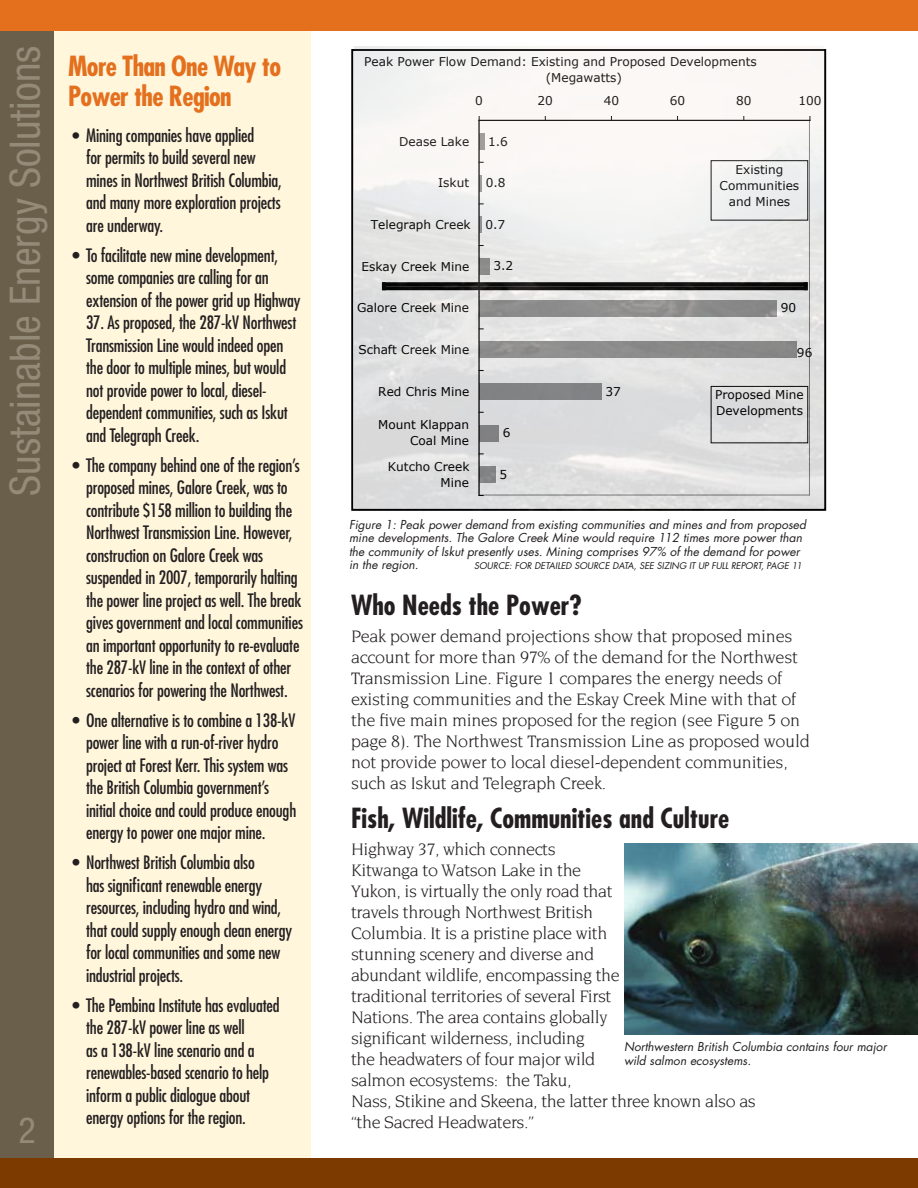
<style>
.page{position:relative;width:918px;height:1188px;background:#fff}
.page>*{position:absolute;margin:0;border:0;box-sizing:border-box;transform-origin:0 0}
.t1{font:condensed 42px "Helvetica Neue";color:#948a78}
.t2{font:700 condensed 27px "Futura";color:#231f20}
.Subhead{font:700 condensed 27px/30px "Futura";letter-spacing:-.025em;color:#e4701e}
.Subhead-2{font:condensed 18px/22.5px "Futura";letter-spacing:-.01em;color:#231f20}
.Main_Text{font:18px/21px "Novarese";letter-spacing:-.025em;color:#231f20}
.t3{font:12.15px/16.2px "Verdana";color:#000;text-align:right}
.t4{font:italic 12px/13.5px "Futura";color:#231f20}
.t5{font:italic 9px "Futura";color:#1a1818}
.s1{font-size:17.25px}
</style>
<div class="page">
<div style="left:51px;top:28px;width:259px;height:1132px;background:#fff6dc"></div>
<div style="left:0;top:28px;width:53px;height:1160px;background:#6a5f4a"></div>
<div style="left:0;top:1158px;width:918px;height:30px;background:#7c3a00"></div>
<div style="left:0;top:0;width:918px;height:31px;background:#e4701e"></div>
<img style="left:355px;top:47px;width:469px;height:464px">
<img style="left:625px;top:844px;width:293px;height:191px">
<p class="t1" style="left:1px;top:496px;width:451px;rotate:-90deg">Sustainable Energy Solutions</p>
<p class="Subhead" style="left:68px;top:50px;width:215px">More Than One Way to<br>Power the Region</p>
<p class="Subhead-2" style="left:86px;top:123px;width:197px;text-indent:-14px"><span class="s1">•</span> Mining companies have applied<br>for permits to build several new mines in Northwest British Columbia, and many more exploration projects are underway.</p>
<p class="Subhead-2" style="left:86px;top:243px;width:216px;text-indent:-14px">• To facilitate new mine development, some companies are calling for an extension of the power grid up Highway</p>
<p class="Subhead-2" style="left:86px;top:311px;width:212px">37. As proposed, the 287-kV Northwest Transmission Line would indeed open the door to multiple mines, but would not provide power to local, diesel&shy;dependent communities, such as Iskut and Telegraph Creek.</p>
<p class="Subhead-2" style="left:86px;top:453px;width:218px;text-indent:-14px">• The company behind one of the region’s proposed mines, Galore Creek, was to contribute $158 million to building the Northwest Transmission Line. However, construction on Galore Creek was suspended in 2007, temporarily halting the power line project as well. The break gives government and local communities an important opportunity to re-evaluate the 287-kV line in the context of other scenarios for powering the Northwest.</p>
<p class="Subhead-2" style="left:86px;top:708px;width:212px;text-indent:-14px">• One alternative is to combine a 138-kV power line with a run-of-river hydro project at Forest Kerr. This system was the British Columbia government’s initial choice and could produce enough energy to power one major mine.</p>
<p class="Subhead-2" style="left:86px;top:851px;width:208px;text-indent:-14px">• Northwest British Columbia also<br>has significant renewable energy resources, including hydro and wind, that could supply enough clean energy for local communities and some new industrial projects.</p>
<p class="Subhead-2" style="left:86px;top:993px;width:195px;text-indent:-14px">• The Pembina Institute has evaluated the 287-kV power line as well<br>as a 138-kV line scenario and a renewables-based scenario to help inform a public dialogue about energy options for the region.</p>
<p class="t3" style="left:546px;top:53px;width:213px;text-align:left;text-indent:-182px">Peak Power Flow Demand: Existing and Proposed Developments (Megawatts)</p>
<p class="t3" style="left:475px;top:93px;width:9px">0</p>
<p class="t3" style="left:538px;top:93px;width:17px">20</p>
<p class="t3" style="left:604px;top:93px;width:17px">40</p>
<p class="t3" style="left:670px;top:93px;width:17px">60</p>
<p class="t3" style="left:736px;top:93px;width:17px">80</p>
<p class="t3" style="left:798px;top:93px;width:25px">100</p>
<p class="t3" style="left:399px;top:133px;width:72px">Dease Lake</p>
<p class="t3" style="left:438px;top:174px;width:33px">Iskut</p>
<p class="t3" style="left:371px;top:216px;width:101px">Telegraph Creek</p>
<p class="t3" style="left:361px;top:258px;width:109px">Eskay Creek Mine</p>
<p class="t3" style="left:357px;top:299px;width:113px">Galore Creek Mine</p>
<p class="t3" style="left:358px;top:341px;width:112px">Schaft Creek Mine</p>
<p class="t3" style="left:378px;top:383px;width:93px">Red Chris Mine</p>
<p class="t3" style="left:378px;top:416px;width:92px">Mount Klappan<br>Coal Mine</p>
<p class="t3" style="left:388px;top:458px;width:83px">Kutcho Creek<br>Mine</p>
<p class="t3" style="left:488px;top:133px;width:21px">1.6</p>
<p class="t3" style="left:486px;top:174px;width:21px">0.8</p>
<p class="t3" style="left:485px;top:216px;width:21px">0.7</p>
<p class="t3" style="left:493px;top:257px;width:21px">3.2</p>
<p class="t3" style="left:503px;top:424px;width:9px">6</p>
<p class="t3" style="left:500px;top:466px;width:9px">5</p>
<p class="t3" style="left:605px;top:383px;width:17px">37</p>
<p class="t3" style="left:720px;top:161px;width:81px;text-align:center">Existing<br>Communities and Mines</p>
<p class="t3" style="left:781px;top:299px;width:17px">90</p>
<p class="t3" style="left:797px;top:344px;width:17px">96</p>
<p class="t3" style="left:715px;top:386px;width:90px;text-align:left">Proposed Mine<br>Developments</p>
<p class="t4" style="left:349px;top:517px;width:459px">Figure 1: Peak power demand from existing communities and mines and from proposed mine developments. The Galore Creek Mine would require 112 times more power than the community of Iskut presently uses. Mining comprises 97% of the demand for power in the region.</p>
<p class="t5" style="left:474px;top:560px;width:329px">SOURCE: FOR DETAILED SOURCE DATA, SEE SIZING IT UP FULL REPORT, PAGE 11</p>
<p class="t2" style="left:351px;top:588px;width:232px">Who Needs the Power?</p>
<p class="Main_Text" style="left:351px;top:626px;width:460px">Peak power demand projections show that proposed mines account for more than 97% of the demand for the Northwest Transmission Line. Figure 1 compares the energy needs of existing communities and the Eskay Creek Mine with that of the five main mines proposed for the region (see Figure 5 on page 8). The Northwest Transmission Line as proposed would not provide power to local diesel-dependent communities, such as Iskut and Telegraph Creek.</p>
<p class="t2" style="left:351px;top:801px;width:380px">Fish, Wildlife, Communities and Culture</p>
<p class="Main_Text" style="left:351px;top:839px;width:406px">Highway 37, which connects<br>Kitwanga to Watson Lake in the<br>Yukon, is virtually the only road that<br>travels through Northwest British<br>Columbia. It is a pristine place with<br>stunning scenery and diverse and<br>abundant wildlife, encompassing the<br>traditional territories of several First<br>Nations. The area contains globally<br>significant wilderness, including<br>the headwaters of four major wild<br>salmon ecosystems: the Taku,<br>Nass, Stikine and Skeena, the latter three known also as “the Sacred Headwaters.”</p>
<p class="t4" style="left:624px;top:1040px;width:264px">Northwestern British Columbia contains four major wild salmon ecosystems.</p>
</div>
